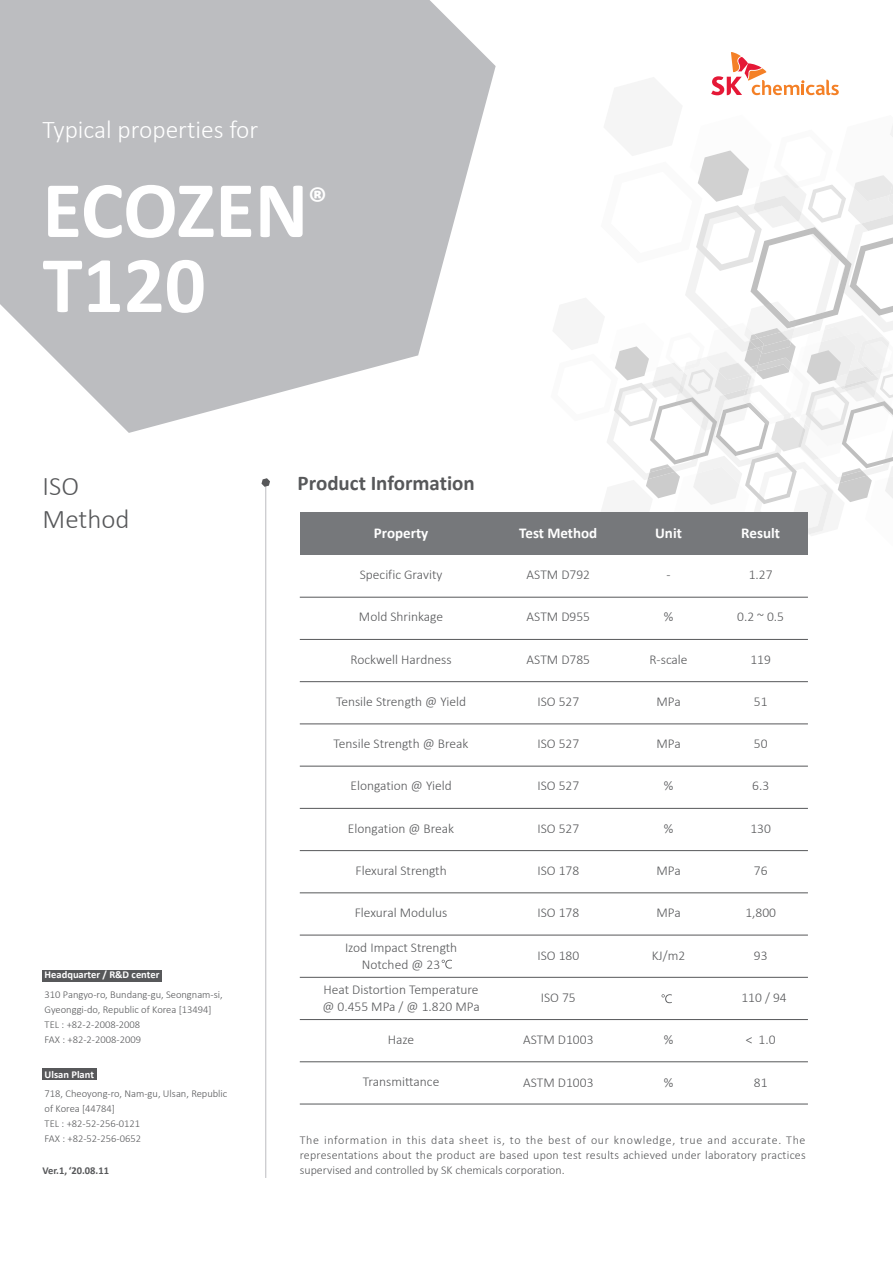
<style>
.page{position:relative;width:893px;height:1263px;background:#fff}
.page>*{position:absolute;margin:0;border:0;box-sizing:border-box;transform-origin:0 0}
.t1{font:700 81px "Calibri";letter-spacing:-.005em;color:#fff}
.t2{font:700 81px "Calibri";color:#fff}
.t3{font:300 27px "Calibri";color:#57585a}
.t4{font:300 25.5px "Calibri";color:#fff}
.t5{font:700 21px "Calibri";color:#57585a}
.t6{font:700 15px "Calibri";color:#fff}
.t7{font:300 13.5px "Calibri";color:#57585a}
.t8{font:300 12px/15px "Calibri";letter-spacing:.02em;color:#57585a}
.t9{font:300 12px "Calibri";color:#57585a}
.t10{font:300 10.5px/15px "Calibri";color:#57585a}
.t11{font:700 10.5px "Calibri";color:#fff}
.t12{font:700 10.5px "Calibri";color:#57585a}
.s1{font-style:inherit}
</style>
<div class="page">
<svg style="left:0;top:0;width:496px;height:433px;fill:#bcbdc0"></svg>
<hr style="left:265px;top:482px;width:1px;height:696px;background:#bcbdc0">
<div style="left:300px;top:512px;width:508px;height:43px;background:#76787b"></div>
<hr style="left:300px;top:1104px;width:508px;height:1px;background:#57585a">
<hr style="left:300px;top:935px;width:508px;height:1px;background:#57585a">
<hr style="left:300px;top:977px;width:508px;height:1px;background:#57585a">
<hr style="left:300px;top:724px;width:508px;height:1px;background:#57585a">
<hr style="left:300px;top:808px;width:508px;height:1px;background:#57585a">
<hr style="left:300px;top:597px;width:508px;height:1px;background:#57585a">
<hr style="left:300px;top:639px;width:508px;height:1px;background:#57585a">
<hr style="left:300px;top:1019px;width:508px;height:1px;background:#57585a">
<hr style="left:300px;top:1061px;width:508px;height:1px;background:#57585a">
<hr style="left:300px;top:850px;width:508px;height:1px;background:#57585a">
<hr style="left:300px;top:892px;width:508px;height:1px;background:#57585a">
<hr style="left:300px;top:681px;width:508px;height:1px;background:#57585a">
<hr style="left:300px;top:766px;width:508px;height:1px;background:#57585a">
<svg style="left:261px;top:478px;width:9px;height:9px"></svg>
<svg style="left:607px;top:52px;width:286px;height:483px"></svg>
<div style="left:43px;top:970px;width:119px;height:11px;background:#57585a"></div>
<div style="left:43px;top:1068px;width:54px;height:12px;background:#57585a"></div>
<svg style="left:442px;top:960px;width:10px;height:8px"></svg>
<svg style="left:662px;top:994px;width:10px;height:9px"></svg>
<p class="t4" style="left:43px;top:114px;width:217px">Typical properties for</p>
<p class="t1" style="left:43px;top:153px;width:286px">ECOZEN<sup>®</sup></p>
<p class="t2" style="left:43px;top:228px;width:165px">T12<span class="s1">0</span></p>
<p class="t3" style="left:43px;top:469px;width:38px">ISO</p>
<p class="t3" style="left:43px;top:502px;width:89px">Method</p>
<p class="t11" style="left:45px;top:967px;width:116px">Headquarter / R&amp;D center</p>
<p class="t10" style="left:45px;top:987px;width:180px">310 Pangyo-ro, Bundang-gu, Seongnam-si,<br>Gyeonggi-do, Republic of Korea [13494]</p>
<p class="t10" style="left:45px;top:1017px;width:97px">TEL : +82-2-2008-2008</p>
<p class="t10" style="left:45px;top:1032px;width:98px">FAX : +82-2-2008-2009</p>
<p class="t11" style="left:45px;top:1067px;width:51px">Ulsan Plant</p>
<p class="t10" style="left:45px;top:1086px;width:184px">718, Cheoyong-ro, Nam-gu, Ulsan, Republic of Korea [44784]</p>
<p class="t10" style="left:45px;top:1116px;width:97px">TEL : +82-52-256-0121</p>
<p class="t10" style="left:45px;top:1131px;width:98px">FAX : +82-52-256-0652</p>
<p class="t5" style="left:298px;top:468px;width:179px">Product Information</p>
<p class="t6" style="left:374px;top:522px;width:56px">Property</p>
<p class="t7" style="left:360px;top:566px;width:84px">Specific Gravity</p>
<p class="t7" style="left:359px;top:608px;width:86px">Mold Shrinkage</p>
<p class="t7" style="left:351px;top:651px;width:102px">Rockwell Hardness</p>
<p class="t7" style="left:336px;top:693px;width:131px">Tensile Strength @ Yield</p>
<p class="t7" style="left:334px;top:735px;width:136px">Tensile Strength @ Break</p>
<p class="t7" style="left:350px;top:778px;width:103px">Elongation @ Yield</p>
<p class="t7" style="left:348px;top:820px;width:108px">Elongation @ Break</p>
<p class="t7" style="left:355px;top:862px;width:93px">Flexural Strength</p>
<p class="t7" style="left:355px;top:904px;width:94px">Flexural Modulus</p>
<p class="t7" style="left:345px;top:939px;width:114px">Izod Impact Strength</p>
<p class="t7" style="left:362px;top:956px;width:80px">Notched @ 23</p>
<p class="t7" style="left:324px;top:981px;width:157px">Heat Distortion Temperature</p>
<p class="t7" style="left:322px;top:998px;width:159px">@ 0.455 MPa / @ 1.820 MPa</p>
<p class="t7" style="left:388px;top:1031px;width:28px">Haze</p>
<p class="t7" style="left:363px;top:1073px;width:78px">Transmittance</p>
<p class="t6" style="left:519px;top:522px;width:80px">Test Method</p>
<p class="t7" style="left:527px;top:566px;width:65px">ASTM D792</p>
<p class="t7" style="left:527px;top:608px;width:65px">ASTM D955</p>
<p class="t7" style="left:527px;top:651px;width:65px">ASTM D785</p>
<p class="t7" style="left:537px;top:693px;width:43px">ISO 527</p>
<p class="t7" style="left:537px;top:735px;width:43px">ISO 527</p>
<p class="t7" style="left:537px;top:778px;width:43px">ISO 527</p>
<p class="t7" style="left:537px;top:820px;width:43px">ISO 527</p>
<p class="t7" style="left:537px;top:862px;width:43px">ISO 178</p>
<p class="t7" style="left:537px;top:904px;width:43px">ISO 178</p>
<p class="t7" style="left:537px;top:947px;width:43px">ISO 180</p>
<p class="t7" style="left:541px;top:989px;width:36px">ISO 75</p>
<p class="t7" style="left:523px;top:1031px;width:72px">ASTM D1003</p>
<p class="t7" style="left:523px;top:1074px;width:72px">ASTM D1003</p>
<p class="t6" style="left:655px;top:522px;width:28px">Unit</p>
<p class="t7" style="left:666px;top:566px;width:6px">-</p>
<p class="t7" style="left:664px;top:608px;width:11px">%</p>
<p class="t7" style="left:649px;top:651px;width:40px">R-scale</p>
<p class="t7" style="left:656px;top:693px;width:26px">MPa</p>
<p class="t7" style="left:656px;top:735px;width:26px">MPa</p>
<p class="t7" style="left:664px;top:778px;width:11px">%</p>
<p class="t7" style="left:664px;top:820px;width:11px">%</p>
<p class="t7" style="left:656px;top:862px;width:26px">MPa</p>
<p class="t7" style="left:656px;top:904px;width:26px">MPa</p>
<p class="t7" style="left:652px;top:947px;width:35px">KJ/m2</p>
<p class="t7" style="left:664px;top:1031px;width:11px">%</p>
<p class="t7" style="left:664px;top:1074px;width:11px">%</p>
<p class="t6" style="left:741px;top:522px;width:40px">Result</p>
<p class="t7" style="left:749px;top:566px;width:25px">1.27</p>
<p class="t7" style="left:737px;top:608px;width:48px">0.2 ~ 0.5</p>
<p class="t7" style="left:750px;top:651px;width:22px">119</p>
<p class="t7" style="left:754px;top:693px;width:15px">51</p>
<p class="t7" style="left:754px;top:735px;width:15px">50</p>
<p class="t7" style="left:752px;top:778px;width:18px">6.3</p>
<p class="t7" style="left:750px;top:820px;width:22px">130</p>
<p class="t7" style="left:754px;top:862px;width:15px">76</p>
<p class="t7" style="left:745px;top:904px;width:32px">1,800</p>
<p class="t7" style="left:754px;top:947px;width:15px">93</p>
<p class="t7" style="left:741px;top:989px;width:47px">110 / 94</p>
<p class="t7" style="left:746px;top:1031px;width:31px">&lt; 1.0</p>
<p class="t7" style="left:754px;top:1074px;width:15px">81</p>
<p class="t8" style="left:300px;top:1132px;width:507px">The information in this data sheet is, to the best of our knowledge, true and accurate. The representations about the product are based upon test results achieved under laboratory practices</p>
<p class="t12" style="left:43px;top:1163px;width:68px">Ver.1, ‘<span class="s1">20</span>.0<span class="s1">8</span>.1<span class="s1">1</span></p>
<p class="t9" style="left:300px;top:1162px;width:266px">supervised and controlled by SK chemicals corporation.</p>
</div>
